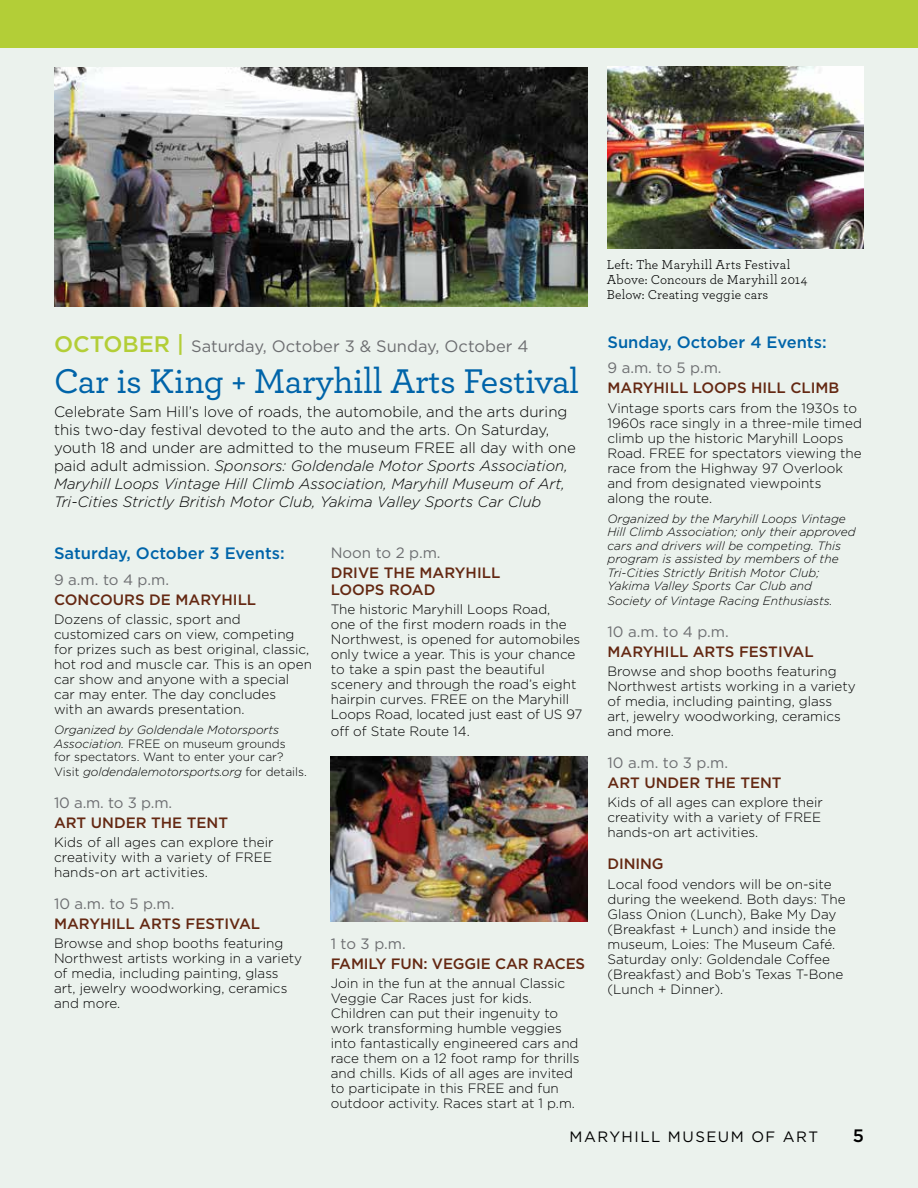
<style>
.page{position:relative;width:918px;height:1188px;background:#fff}
.page>*{position:absolute;margin:0;border:0;box-sizing:border-box;transform-origin:0 0}
.t1{font:500 36px "Archer";letter-spacing:-.01em;color:#0064a9}
.t2{font:500 18px "Gotham";color:#000}
.t3{font:500 16.5px "Gotham";color:#0064a9}
.t4{font:16.5px "Gotham";color:#6d6e71}
.t5{font:300 15px/18px "Gotham";color:#000}
.t6{font:500 15px/16.8px "Gotham";color:#642812}
.t7{font:15px "Gotham";letter-spacing:-.015em;color:#6d6e71}
.t8{font:15px "Gotham";letter-spacing:.1em;color:#000}
.t9{font:300 13.5px/15px "Gotham";color:#000}
.t10{font:13.5px/15px "Archer";letter-spacing:.015em;color:#000}
.t11{font:italic 300 12px/13.5px "Gotham";color:#000}
.t12{font:300 12px/13.5px "Gotham";color:#000}
.s1{font-weight:500;font-size:22.5px;color:#b3ce37}
.s2{font-style:italic}
.s3{font-style:normal}
</style>
<div class="page">
<div style="left:0;top:36px;width:918px;height:1152px;background:#ebf2ed"></div>
<div style="left:0;top:0;width:918px;height:47px;background:#b3ce37"></div>
<img style="left:331px;top:757px;width:256px;height:165px">
<img style="left:54px;top:68px;width:533px;height:239px">
<img style="left:608px;top:67px;width:256px;height:182px">
<p class="t4" style="left:54px;top:336px;width:476px"><span class="s1">OCTOBER |</span> Saturday, October 3 &amp; Sunday, October 4</p>
<h1 class="t1" style="left:54px;top:355px;width:527px">Car is King + Maryhill Arts Festival</h1>
<p class="t5" style="left:54px;top:403px;width:523px">Celebrate Sam Hill’s love of roads, the automobile, and the arts during this two-day festival devoted to the auto and the arts. On Saturday, youth 18 and under are admitted to the museum FREE all day with one paid adult admission. <span class="s2">Sponsors: Goldendale Motor Sports Association, Maryhill Loops Vintage Hill Climb Association, Maryhill Museum of Art, Tri-Cities Strictly British Motor Club, Yakima Valley Sports Car Club</span></p>
<p class="t3" style="left:54px;top:543px;width:232px">Saturday, October 3 Events:</p>
<p class="t7" style="left:54px;top:570px;width:117px">9 a.m. to 4 p.m.</p>
<p class="t6" style="left:54px;top:591px;width:204px">CONCOURS DE MARYHILL</p>
<p class="t9" style="left:54px;top:612px;width:259px">Dozens of classic, sport and customized cars on view, competing for prizes such as best original, classic, hot rod and muscle car. This is an open car show and anyone with a special car may enter. The day concludes<br>with an awards presentation.</p>
<p class="t12" style="left:54px;top:723px;width:233px"><span class="s2">Organized by Goldendale Motorsports<br>Association.</span> FREE on museum grounds for spectators. Want to enter your car?</p>
<p class="t11" style="left:54px;top:765px;width:255px"><span class="s3">Visit</span> goldendalemotorsports.org <span class="s3">for details.</span></p>
<p class="t7" style="left:54px;top:793px;width:120px">10 a.m. to 3 p.m.</p>
<p class="t6" style="left:54px;top:814px;width:176px">ART UNDER THE TENT</p>
<p class="t9" style="left:54px;top:835px;width:221px;text-align:justify">Kids of all ages can explore their creativity with a variety of FREE hands-on art activities.</p>
<p class="t7" style="left:54px;top:894px;width:122px">10 a.m. to 5 p.m.</p>
<p class="t6" style="left:54px;top:915px;width:208px">MARYHILL ARTS FESTIVAL</p>
<p class="t9" style="left:54px;top:936px;width:250px">Browse and shop booths featuring<br>Northwest artists working in a variety of media, including painting, glass art, jewelry woodworking, ceramics and more.</p>
<p class="t7" style="left:331px;top:543px;width:111px">Noon to 2 p.m.</p>
<p class="t6" style="left:331px;top:564px;width:171px">DRIVE THE MARYHILL<br>LOOPS ROAD</p>
<p class="t9" style="left:331px;top:602px;width:253px">The historic Maryhill Loops Road,<br>one of the first modern roads in the Northwest, is opened for automobiles only twice a year. This is your chance to take a spin past the beautiful scenery and through the road’s eight hairpin curves. FREE on the Maryhill Loops Road, located just east of US 97</p>
<p class="t9" style="left:331px;top:724px;width:141px">off of State Route 14.</p>
<p class="t7" style="left:331px;top:934px;width:77px">1 to 3 p.m.</p>
<p class="t6" style="left:331px;top:955px;width:256px">FAMILY FUN: VEGGIE CAR RACES</p>
<p class="t9" style="left:331px;top:976px;width:250px">Join in the fun at the annual Classic Veggie Car Races just for kids.<br>Children can put their ingenuity to work transforming humble veggies into fantastically engineered cars and race them on a 12 foot ramp for thrills and chills. Kids of all ages are invited to participate in this FREE and fun outdoor activity. Races start at 1 p.m.</p>
<p class="t10" style="left:607px;top:256px;width:202px">Left: The Maryhill Arts Festival<br>Above: Concours de Maryhill 2014<br>Below: Creating veggie cars</p>
<p class="t3" style="left:608px;top:331px;width:221px">Sunday, October 4 Events:</p>
<p class="t7" style="left:608px;top:358px;width:116px">9 a.m. to 5 p.m.</p>
<p class="t6" style="left:608px;top:379px;width:233px">MARYHILL LOOPS HILL CLIMB</p>
<p class="t9" style="left:608px;top:400px;width:256px">Vintage sports cars from the 1930s to 1960s race singly in a three-mile timed climb up the historic Maryhill Loops Road. FREE for spectators viewing the race from the Highway 97 Overlook and from designated viewpoints<br>along the route.</p>
<p class="t11" style="left:608px;top:511px;width:250px">Organized by the Maryhill Loops Vintage Hill Climb Association; only their approved cars and drivers will be competing. This program is assisted by members of the Tri-Cities Strictly British Motor Club; Yakima Valley Sports Car Club and</p>
<p class="t11" style="left:608px;top:594px;width:226px">Society of Vintage Racing Enthusiasts.</p>
<p class="t7" style="left:608px;top:622px;width:123px">10 a.m. to 4 p.m.</p>
<p class="t6" style="left:608px;top:643px;width:208px">MARYHILL ARTS FESTIVAL</p>
<p class="t9" style="left:608px;top:664px;width:250px">Browse and shop booths featuring<br>Northwest artists working in a variety of media, including painting, glass art, jewelry woodworking, ceramics and more.</p>
<p class="t7" style="left:608px;top:753px;width:122px">10 a.m. to 3 p.m.</p>
<p class="t6" style="left:608px;top:774px;width:176px">ART UNDER THE TENT</p>
<p class="t9" style="left:608px;top:794px;width:217px;text-align:justify">Kids of all ages can explore their creativity with a variety of FREE hands-on art activities.</p>
<p class="t6" style="left:608px;top:856px;width:58px">DINING</p>
<p class="t9" style="left:608px;top:876px;width:240px">Local food vendors will be on-site during the weekend. Both days: The<br>Glass Onion (Lunch), Bake My Day (Breakfast + Lunch) and inside the museum, Loies: The Museum Café.<br>Saturday only: Goldendale Coffee (Breakfast) and Bob’s Texas T-Bone (Lunch + Dinner).</p>
<p class="t8" style="left:570px;top:1128px;width:250px">MARYHILL MUSEUM OF ART</p>
<h2 class="t2" style="left:853px;top:1124px;width:13px">5</h2>
</div>
